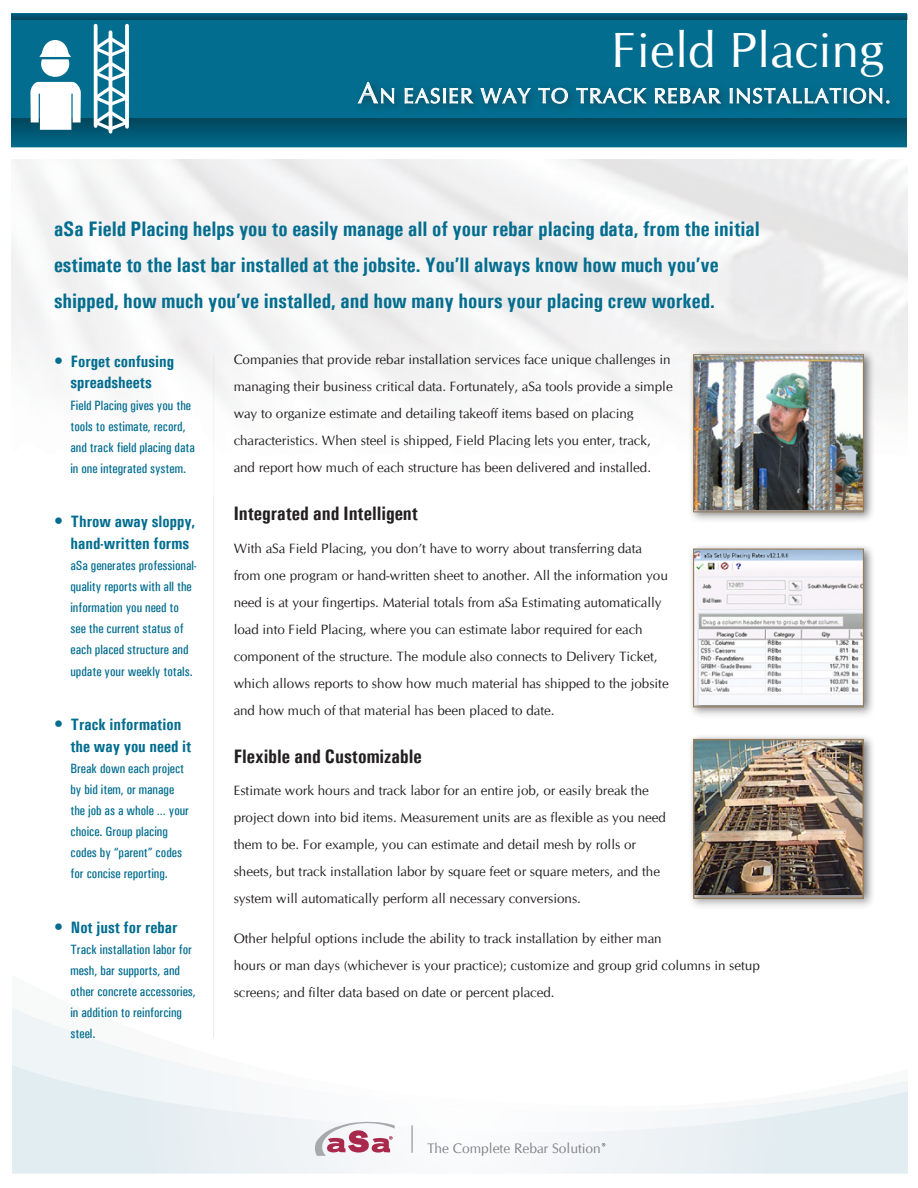
<style>
.page{position:relative;width:918px;height:1188px;background:#fff}
.page>*{position:absolute;margin:0;border:0;box-sizing:border-box;transform-origin:0 0}
.t1{font:49.5px "CG Omega";color:#fff}
.t2{font:700 condensed 21px/36px "Univers";color:#026d8f}
.t3{font:21px "CG Omega";letter-spacing:.05em;color:#fff}
.t4{font:700 condensed 19.5px "Univers";color:#231f20}
.t5{font:700 condensed 16.5px/21.6px "Univers";color:#026d8f}
.t6{font:13.8px "CG Omega";color:#808285}
.t7{font:13.5px/27px "CG Omega";color:#231f20}
.t8{font:500 condensed 13.5px/21px "Univers";color:#026d8f}
.s1{font-size:30px}
.s2{font-weight:500;font-size:18px}
</style>
<div class="page">
<svg style="left:13px;top:1113px;width:895px;height:60px"></svg>
<svg style="left:13px;top:1008px;width:895px;height:105px"></svg>
<svg style="left:314px;top:1120px;width:81px;height:36px"></svg>
<svg style="left:412px;top:1125px;width:1px;height:28px"></svg>
<hr style="left:213px;top:354px;width:1px;height:684px;background:#939598">
<div style="left:11px;top:14px;width:896px;height:133px;background:#026d8f"></div>
<img style="left:12px;top:159px;width:895px;height:337px">
<svg style="left:11px;top:118px;width:896px;height:24px;background:#01556f"></svg>
<svg style="left:358px;top:82px;width:37px;height:22px"></svg>
<svg style="left:404px;top:88px;width:69px;height:16px"></svg>
<svg style="left:480px;top:88px;width:51px;height:16px"></svg>
<svg style="left:538px;top:88px;width:30px;height:16px"></svg>
<svg style="left:576px;top:88px;width:70px;height:16px"></svg>
<svg style="left:655px;top:88px;width:66px;height:16px"></svg>
<svg style="left:729px;top:88px;width:161px;height:16px"></svg>
<div style="left:688px;top:349px;width:187px;height:174px;background:#231f20;opacity:.6"></div>
<img style="left:695px;top:356px;width:167px;height:154px">
<div style="left:693px;top:354px;width:171px;height:158px;border:1px solid #987d5d"></div>
<div style="left:688px;top:543px;width:187px;height:176px;background:#231f20;opacity:.6"></div>
<img style="left:695px;top:551px;width:167px;height:153px">
<div style="left:693px;top:549px;width:171px;height:158px;border:1px solid #987d5d"></div>
<div style="left:688px;top:734px;width:187px;height:176px;background:#231f20;opacity:.6"></div>
<img style="left:696px;top:742px;width:165px;height:152px">
<div style="left:693px;top:739px;width:171px;height:160px;border:2px solid #987d5d"></div>
<div style="left:12px;top:14px;width:895px;height:5px;background:#055270"></div>
<svg style="left:30px;top:40px;width:51px;height:90px"></svg>
<svg style="left:94px;top:26px;width:4px;height:9px"></svg>
<hr style="left:109px;top:32px;width:3px;height:100px;background:#fff">
<svg style="left:125px;top:26px;width:4px;height:9px"></svg>
<svg style="left:91px;top:35px;width:43px;height:97px"></svg>
<h1 class="t1" style="left:612px;top:21px;width:273px">Field Placing</h1>
<h2 class="t3" style="left:358px;top:83px;width:534px"><span class="s1">A</span>N EASIER WAY TO TRACK REBAR INSTALLATION.</h2>
<p class="t2" style="left:54px;top:211px;width:707px">aSa Field Placing helps you to easily manage all of your rebar placing data, from the initial estimate to the last bar installed at the jobsite. You’ll always know how much you’ve shipped, how much you’ve installed, and how many hours your placing crew worked.</p>
<p class="t5" style="left:54px;top:350px;width:122px;text-align:center"><span class="s2">•</span> Forget confusing spreadsheets</p>
<p class="t8" style="left:70px;top:395px;width:126px">Field Placing gives you the tools to estimate, record, and track field placing data in one integrated system.</p>
<p class="t5" style="left:70px;top:511px;width:126px;text-indent:-16px"><span class="s2">•</span> Throw away sloppy, hand-written forms</p>
<p class="t8" style="left:70px;top:555px;width:128px">aSa generates professional&shy;quality reports with all the information you need to see the current status of each placed structure and update your weekly totals.</p>
<p class="t5" style="left:70px;top:714px;width:122px;text-indent:-16px"><span class="s2">•</span> Track information the way you need it</p>
<p class="t8" style="left:70px;top:758px;width:120px">Break down each project by bid item, or manage the job as a whole … your choice. Group placing codes by “parent” codes for concise reporting.</p>
<p class="t5" style="left:54px;top:916px;width:125px"><span class="s2">•</span> Not just for rebar</p>
<p class="t8" style="left:70px;top:939px;width:127px">Track installation labor for mesh, bar supports, and other concrete accessories, in addition to reinforcing steel.</p>
<p class="t7" style="left:234px;top:346px;width:441px">Companies that provide rebar installation services face unique challenges in managing their business critical data. Fortunately, aSa tools provide a simple way to organize estimate and detailing takeoff items based on placing characteristics. When steel is shipped, Field Placing lets you enter, track, and report how much of each structure has been delivered and installed.</p>
<h3 class="t4" style="left:234px;top:502px;width:186px">Integrated and Intelligent</h3>
<p class="t7" style="left:234px;top:535px;width:437px">With aSa Field Placing, you don’t have to worry about transferring data from one program or hand-written sheet to another. All the information you need is at your fingertips. Material totals from aSa Estimating automatically load into Field Placing, where you can estimate labor required for each component of the structure. The module also connects to Delivery Ticket, which allows reports to show how much material has shipped to the jobsite and how much of that material has been placed to date.</p>
<h3 class="t4" style="left:234px;top:745px;width:189px">Flexible and Customizable</h3>
<p class="t7" style="left:234px;top:777px;width:434px">Estimate work hours and track labor for an entire job, or easily break the project down into bid items. Measurement units are as flexible as you need them to be. For example, you can estimate and detail mesh by rolls or sheets, but track installation labor by square feet or square meters, and the system will automatically perform all necessary conversions.</p>
<p class="t7" style="left:234px;top:925px;width:528px">Other helpful options include the ability to track installation by either man<br>hours or man days (whichever is your practice); customize and group grid columns in setup screens; and filter data based on date or percent placed.</p>
<p class="t6" style="left:427px;top:1140px;width:175px">The Complete Rebar Solution</p>
</div>
